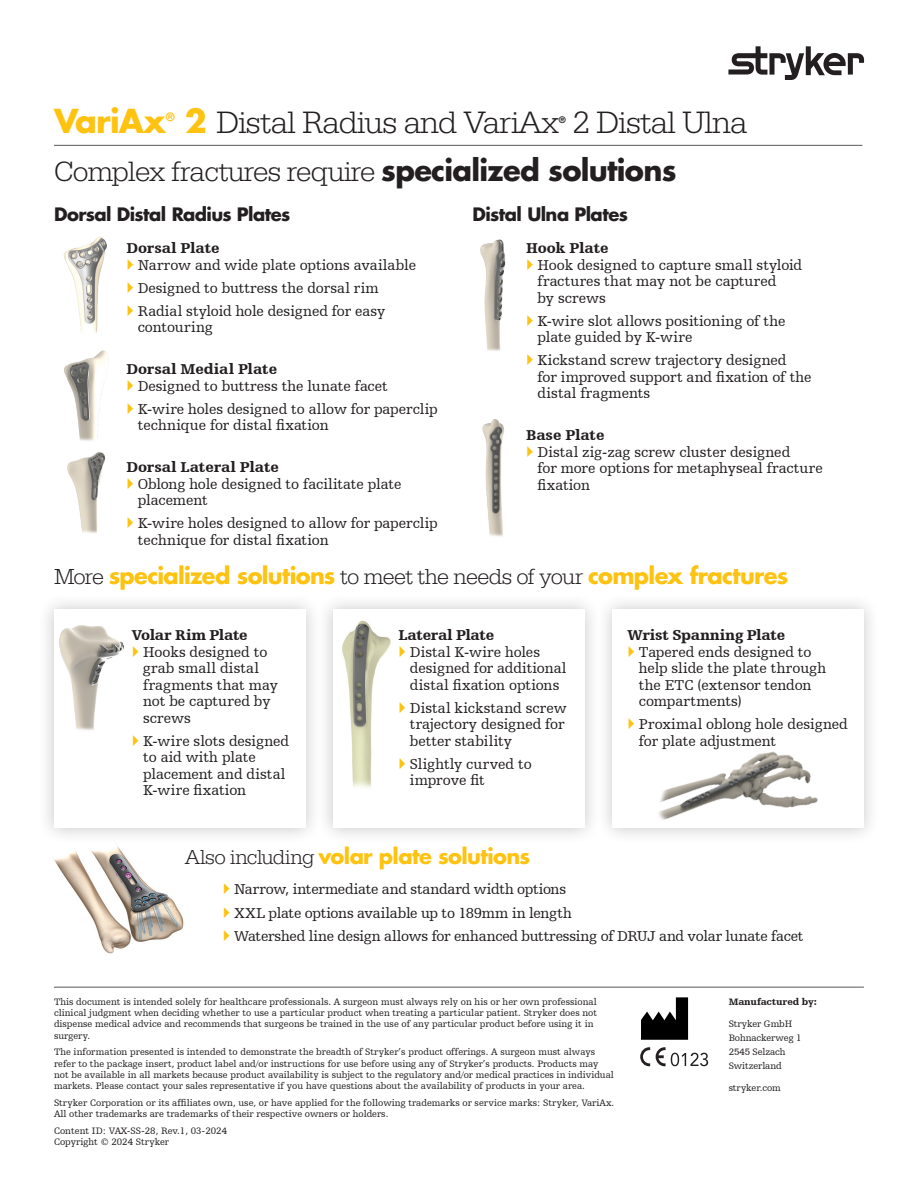
<style>
.page{position:relative;width:918px;height:1188px;background:#fff}
.page>*{position:absolute;margin:0;border:0;box-sizing:border-box;transform-origin:0 0}
.t1{font:300 32.1px "URW Egyptienne TOT";letter-spacing:-.025em;color:#231f20}
.t2{font:700 32.1px "Futura For Stryker";letter-spacing:-.025em;color:#fec210}
.t3{font:300 28.95px "URW Egyptienne TOT";letter-spacing:-.025em;color:#231f20}
.t4{font:700 22.5px "Futura For Stryker";letter-spacing:-.03em;color:#fec210}
.t5{font:700 21px "Futura For Stryker";letter-spacing:-.03em;color:#fec210}
.t6{font:700 18px "Futura For Stryker";letter-spacing:-.03em;color:#231f20}
.t7{font:15px/16.5px "Humanist Slabserif 712 BT";letter-spacing:-.005em;color:#231f20}
.t8{font:900 15px "Humanist Slabserif 712 BT";letter-spacing:-.01em;color:#231f20}
.t9{font:700 11.25px "Futura For Stryker";color:#fec210}
.t10{font:9.75px/11.2px "Humanist Slabserif 712 BT";color:#231f20}
.t11{font:900 9.75px "Humanist Slabserif 712 BT";letter-spacing:-.01em;color:#231f20}
.t12{font:700 8.7px "Futura For Stryker";color:#231f20}
.s1{font-family:"Futura For Stryker";font-weight:700;color:#fec210}
.s2{font-family:"Futura For Stryker";font-weight:700}
.s3{font-family:"URW Egyptienne TOT";font-weight:300;color:#231f20}
</style>
<div class="page">
<img style="left:54px;top:845px;width:130px;height:109px">
<div style="left:37px;top:592px;width:285px;height:252px;background:#231f20;opacity:.25"></div>
<div style="left:54px;top:609px;width:252px;height:219px;background:#fff"></div>
<div style="left:317px;top:592px;width:284px;height:252px;background:#231f20;opacity:.25"></div>
<div style="left:333px;top:609px;width:252px;height:219px;background:#fff"></div>
<div style="left:596px;top:592px;width:285px;height:252px;background:#231f20;opacity:.25"></div>
<div style="left:612px;top:609px;width:252px;height:219px;background:#fff"></div>
<svg style="left:728px;top:46px;width:136px;height:34px"></svg>
<hr style="left:54px;top:987px;width:810px;height:1px;background:#57585a">
<hr style="left:54px;top:145px;width:808px;height:1px;background:#57585a">
<img style="left:63px;top:236px;width:44px;height:97px">
<img style="left:64px;top:350px;width:44px;height:91px">
<img style="left:67px;top:452px;width:39px;height:81px">
<img style="left:480px;top:239px;width:26px;height:112px">
<img style="left:482px;top:419px;width:22px;height:117px">
<img style="left:59px;top:625px;width:65px;height:105px">
<img style="left:658px;top:751px;width:160px;height:69px">
<svg style="left:641px;top:997px;width:47px;height:43px"></svg>
<svg style="left:640px;top:1047px;width:10px;height:19px"></svg>
<svg style="left:656px;top:1047px;width:52px;height:19px"></svg>
<img style="left:342px;top:620px;width:49px;height:168px">
<h1 class="t2" style="left:54px;top:99px;width:114px">VariAx</h1>
<p class="t9" style="left:166px;top:109px;width:10px">®</p>
<h1 class="t1" style="left:185px;top:103px;width:564px"><span class="s1">2</span> Distal Radius and VariAx 2 Distal Ulna</h1>
<p class="t12" style="left:559px;top:114px;width:8px">®</p>
<h2 class="t3" style="left:54px;top:155px;width:624px">Complex fractures require <span class="s2">specialized solutions</span></h2>
<p class="t6" style="left:54px;top:203px;width:238px">Dorsal Distal Radius Plates</p>
<p class="t6" style="left:472px;top:203px;width:157px">Distal Ulna Plates</p>
<p class="t8" style="left:526px;top:239px;width:84px">Hook Plate</p>
<p class="t7" style="left:538px;top:257px;width:266px">Hook designed to capture small styloid fractures that may not be captured<br>by screws</p>
<p class="t7" style="left:538px;top:312px;width:249px">K-wire slot allows positioning of the plate guided by K-wire</p>
<p class="t7" style="left:538px;top:352px;width:276px">Kickstand screw trajectory designed<br>for improved support and fixation of the distal fragments</p>
<p class="t8" style="left:526px;top:426px;width:80px">Base Plate</p>
<p class="t7" style="left:538px;top:443px;width:287px">Distal zig-zag screw cluster designed<br>for more options for metaphyseal fracture fixation</p>
<p class="t8" style="left:126px;top:239px;width:95px">Dorsal Plate</p>
<p class="t7" style="left:138px;top:253px;width:280px;line-height:23px">Narrow and wide plate options available<br>Designed to buttress the dorsal rim<br>Radial styloid hole designed for easy</p>
<p class="t7" style="left:138px;top:319px;width:77px">contouring</p>
<p class="t8" style="left:126px;top:360px;width:152px">Dorsal Medial Plate</p>
<p class="t7" style="left:138px;top:374px;width:302px;line-height:23px">Designed to buttress the lunate facet<br>K-wire holes designed to allow for paperclip</p>
<p class="t7" style="left:138px;top:417px;width:192px">technique for distal fixation</p>
<p class="t8" style="left:126px;top:458px;width:154px">Dorsal Lateral Plate</p>
<p class="t7" style="left:138px;top:475px;width:265px">Oblong hole designed to facilitate plate placement</p>
<p class="t7" style="left:138px;top:515px;width:302px">K-wire holes designed to allow for paperclip technique for distal fixation</p>
<h3 class="t4" style="left:54px;top:560px;width:736px"><span class="s3">More</span> specialized solutions <span class="s3">to meet the needs of your</span> complex fractures</h3>
<p class="t8" style="left:132px;top:626px;width:118px">Volar Rim Plate</p>
<p class="t7" style="left:143px;top:643px;width:136px">Hooks designed to grab small distal fragments that may not be captured by screws</p>
<p class="t7" style="left:143px;top:732px;width:148px">K-wire slots designed to aid with plate placement and distal<br>K-wire fixation</p>
<p class="t8" style="left:399px;top:626px;width:97px">Lateral Plate</p>
<p class="t7" style="left:410px;top:643px;width:158px">Distal K-wire holes designed for additional distal fixation options</p>
<p class="t7" style="left:410px;top:699px;width:158px">Distal kickstand screw trajectory designed for better stability</p>
<p class="t7" style="left:410px;top:755px;width:123px">Slightly curved to improve fit</p>
<p class="t8" style="left:627px;top:626px;width:159px">Wrist Spanning Plate</p>
<p class="t7" style="left:639px;top:643px;width:189px">Tapered ends designed to help slide the plate through the ETC (extensor tendon compartments)</p>
<p class="t7" style="left:639px;top:716px;width:210px">Proximal oblong hole designed for plate adjustment</p>
<h3 class="t5" style="left:185px;top:842px;width:347px"><span class="s3">Also including</span> volar plate solutions</h3>
<p class="t7" style="left:234px;top:877px;width:571px;line-height:23.2px">Narrow, intermediate and standard width options<br>XXL plate options available up to 189mm in length<br>Watershed line design allows for enhanced buttressing of DRUJ and volar lunate facet</p>
<p class="t10" style="left:54px;top:996px;width:545px">This document is intended solely for healthcare professionals. A surgeon must always rely on his or her own professional clinical judgment when deciding whether to use a particular product when treating a particular patient. Stryker does not dispense medical advice and recommends that surgeons be trained in the use of any particular product before using it in surgery.</p>
<p class="t10" style="left:54px;top:1046px;width:561px">The information presented is intended to demonstrate the breadth of Stryker’s product offerings. A surgeon must always refer to the package insert, product label and/or instructions for use before using any of Stryker’s products. Products may not be available in all markets because product availability is subject to the regulatory and/or medical practices in individual markets. Please contact your sales representative if you have questions about the availability of products in your area.</p>
<p class="t10" style="left:54px;top:1097px;width:562px">Stryker Corporation or its affiliates own, use, or have applied for the following trademarks or service marks: Stryker, VariAx.<br>All other trademarks are trademarks of their respective owners or holders.</p>
<p class="t10" style="left:54px;top:1125px;width:175px">Content ID: VAX-SS-28, Rev.1, 03-2024<br>Copyright © 2024 Stryker</p>
<p class="t11" style="left:729px;top:995px;width:90px">Manufactured by:</p>
<p class="t10" style="left:729px;top:1016px;width:74px;line-height:14.2px">Stryker GmbH<br>Bohnackerweg 1<br>2545 Selzach<br>Switzerland</p>
<p class="t10" style="left:729px;top:1082px;width:54px">stryker.com</p>
</div>
